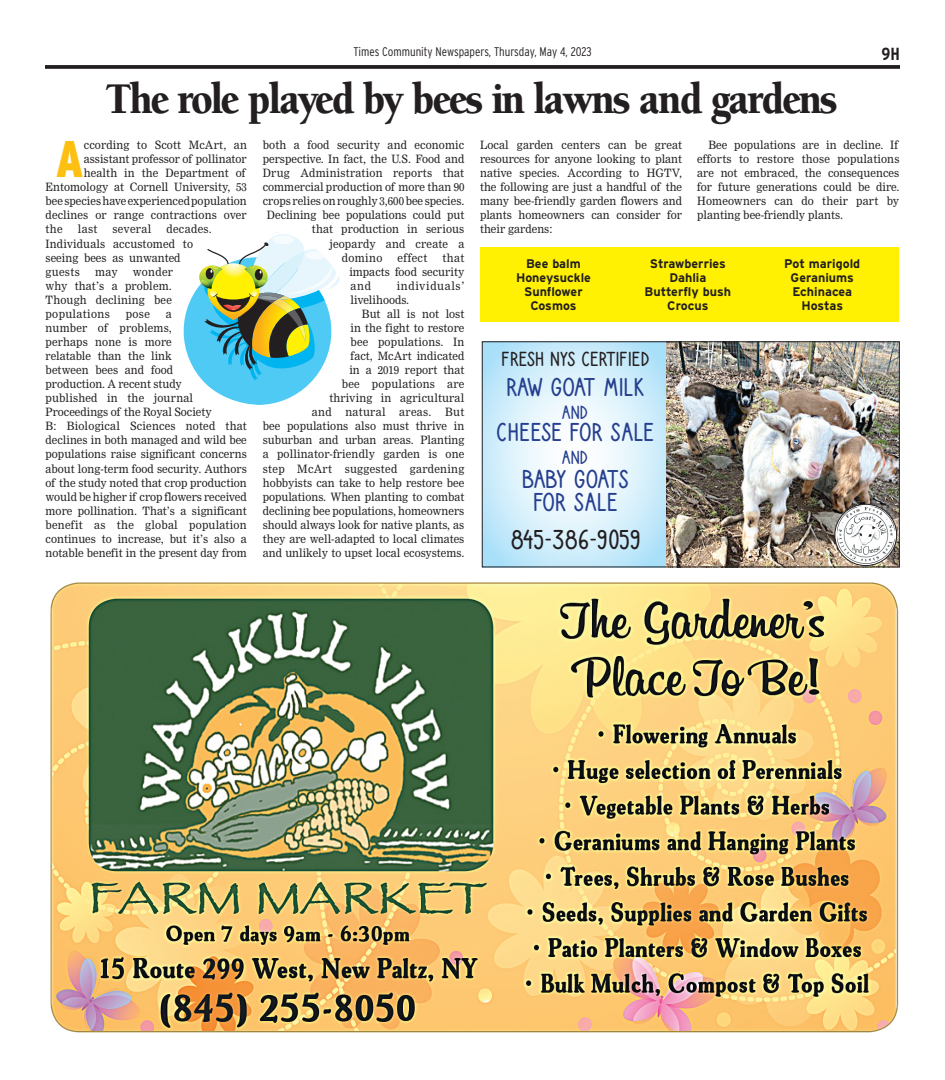
<style>
.page{position:relative;width:945px;height:1080px;background:#fff}
.page>*{position:absolute;margin:0;border:0;box-sizing:border-box;transform-origin:0 0}
.t1{font:900 condensed 51.38px "Interstate";color:#fdc011;scale:.95 1}
.t2{font:900 45px "Berkeley Std";letter-spacing:-.05em;color:#231f20;scale:.9 1}
.t3{font:25px "Lumie";color:#231f20}
.t4{font:23.75px/23.8px "Lumie";letter-spacing:-.025em;color:#253f8e;text-align:center}
.t5{font:23.75px "Lumie";letter-spacing:-.005em;color:#253f8e}
.t6{font:18.75px "Lumie";letter-spacing:-.015em;color:#231f20}
.t7{font:17.5px "Lumie";letter-spacing:-.025em;color:#253f8e}
.t8{font:700 condensed 17.5px "Interstate";color:#231f20}
.t9{font:700 12.5px/14px "Interstate";color:#231f20;text-align:center}
.t10{font:300 condensed 12.5px "Interstate";color:#231f20}
.t11{font:11.25px/14px "Nimrod MT Pro";color:#231f20;scale:.95 1}
.t12{font:11.25px "Nimrod MT Pro";letter-spacing:.02em;color:#231f20;scale:.95 1}
.t13{font:11.25px "Nimrod MT Pro";letter-spacing:.03em;color:#231f20;scale:.95 1}
</style>
<div class="page">
<svg style="left:45px;top:65px;width:855px;height:4px;background:#302c2d"></svg>
<img style="left:50px;top:582px;width:849px;height:451px">
<svg style="left:184px;top:232px;width:156px;height:173px"></svg>
<div style="left:481px;top:247px;width:418px;height:74px;background:#fff101"></div>
<svg style="left:482px;top:343px;width:185px;height:225px"></svg>
<img style="left:667px;top:343px;width:232px;height:225px">
<img style="left:837px;top:507px;width:57px;height:57px">
<div style="left:835px;top:504px;width:62px;height:62px;border:1px solid #231f20;border-radius:50%"></div>
<div style="left:482px;top:341px;width:418px;height:226px;border:1px solid #231f20"></div>
<p class="t10" style="left:353px;top:44px;width:240px">Times Community Newspapers, Thursday, May 4, 2023</p>
<h3 class="t8" style="left:882px;top:43px;width:20px">9H</h3>
<h2 class="t2" style="left:106px;top:74px;width:815px">The role played by bees in lawns and gardens</h2>
<h1 class="t1" style="left:56px;top:128px;width:31px">A</h1>
<p class="t11" style="left:84px;top:138px;width:173px">ccording to Scott McArt, an</p>
<p class="t11" style="left:84px;top:152px;width:173px">assistant professor of pollinator</p>
<p class="t11" style="left:84px;top:166px;width:172px">health in the Department of</p>
<p class="t11" style="left:46px;top:180px;width:213px">Entomology at Cornell University, 53</p>
<p class="t11" style="left:46px;top:194px;width:213px">bee species have experienced population</p>
<p class="t11" style="left:46px;top:208px;width:213px">declines or range contractions over</p>
<p class="t11" style="left:46px;top:222px;width:20px">the</p>
<p class="t11" style="left:78px;top:222px;width:22px">last</p>
<p class="t13" style="left:112px;top:222px;width:42px">several</p>
<p class="t11" style="left:46px;top:222px;width:177px;text-indent:121px">decades.<br>Individuals accustomed to seeing bees as unwanted guests</p>
<p class="t11" style="left:46px;top:264px;width:136px;text-align:justify;text-indent:87px">wonder why that’s a problem.<br>Though declining bee populations</p>
<p class="t11" style="left:95px;top:264px;width:25px">may</p>
<p class="t11" style="left:46px;top:306px;width:213px;text-indent:120px">a<br>number of problems,<br>perhaps none is more<br>relatable than the link<br>between bees and food<br>production. A recent study<br>published in the journal<br>Proceedings of the Royal Society<br>B: Biological Sciences noted that declines in both managed and wild bee populations raise significant concerns about long-term food security. Authors of the study noted that crop production would be higher if crop flowers received more pollination. That’s a significant benefit as the global population continues to increase, but it’s also a notable benefit in the present day from</p>
<p class="t11" style="left:126px;top:306px;width:27px">pose</p>
<p class="t11" style="left:263px;top:138px;width:214px">both a food security and economic</p>
<p class="t11" style="left:263px;top:152px;width:214px">perspective. In fact, the U.S. Food and</p>
<p class="t12" style="left:263px;top:166px;width:214px">Drug Administration reports that</p>
<p class="t11" style="left:263px;top:180px;width:214px">commercial production of more than 90</p>
<p class="t11" style="left:263px;top:194px;width:214px">crops relies on roughly 3,600 bee species.</p>
<p class="t11" style="left:267px;top:208px;width:209px">Declining bee populations could put</p>
<p class="t11" style="left:312px;top:222px;width:162px">that production in serious</p>
<p class="t12" style="left:329px;top:236px;width:144px">jeopardy and create a</p>
<p class="t11" style="left:342px;top:250px;width:44px">domino</p>
<p class="t11" style="left:398px;top:250px;width:33px">effect</p>
<p class="t11" style="left:349px;top:250px;width:123px;text-align:justify;text-indent:93px">that impacts food security and</p>
<p class="t11" style="left:351px;top:278px;width:121px;text-indent:46px">individuals’ livelihoods.</p>
<p class="t11" style="left:263px;top:306px;width:214px;text-align:right">But all is not lost<br>in the fight to restore<br>bee populations. In<br>fact, McArt indicated<br>in a 2019 report that<br>bee populations are<br>thriving in agricultural<br>and natural areas. But<br>bee populations also must thrive in suburban and urban areas. Planting a pollinator-friendly garden is one step McArt suggested gardening hobbyists can take to help restore bee populations. When planting to combat declining bee populations, homeowners should always look for native plants, as they are well-adapted to local climates and unlikely to upset local ecosystems.</p>
<p class="t11" style="left:480px;top:138px;width:214px;text-align:justify">Local garden centers can be great resources for anyone looking to plant native species. According to HGTV, the following are just a handful of the many bee-friendly garden flowers and plants homeowners can consider for their gardens:</p>
<p class="t11" style="left:697px;top:138px;width:214px;text-indent:11px">Bee populations are in decline. If efforts to restore those populations are not embraced, the consequences for future generations could be dire.<br>Homeowners can do their part by planting bee-friendly plants.</p>
<p class="t9" style="left:516px;top:256px;width:76px">Bee balm<br>Honeysuckle<br>Sunflower<br>Cosmos</p>
<p class="t9" style="left:645px;top:256px;width:88px">Strawberries<br>Dahlia<br>Butterfly bush<br>Crocus</p>
<p class="t9" style="left:784px;top:256px;width:77px">Pot marigold<br>Geraniums<br>Echinacea<br>Hostas</p>
<h3 class="t6" style="left:501px;top:344px;width:150px">FRESH NYS CERTIFIED</h3>
<h3 class="t5" style="left:506px;top:368px;width:140px">RAW GOAT MILK</h3>
<h3 class="t7" style="left:562px;top:398px;width:27px">AND</h3>
<h3 class="t4" style="left:496px;top:418px;width:160px">CHEESE FOR SALE</h3>
<h3 class="t7" style="left:562px;top:443px;width:27px">AND</h3>
<h3 class="t4" style="left:521px;top:465px;width:109px">BABY GOATS<br>FOR SALE</h3>
<h3 class="t3" style="left:510px;top:519px;width:132px">845-386-9059</h3>
</div>
